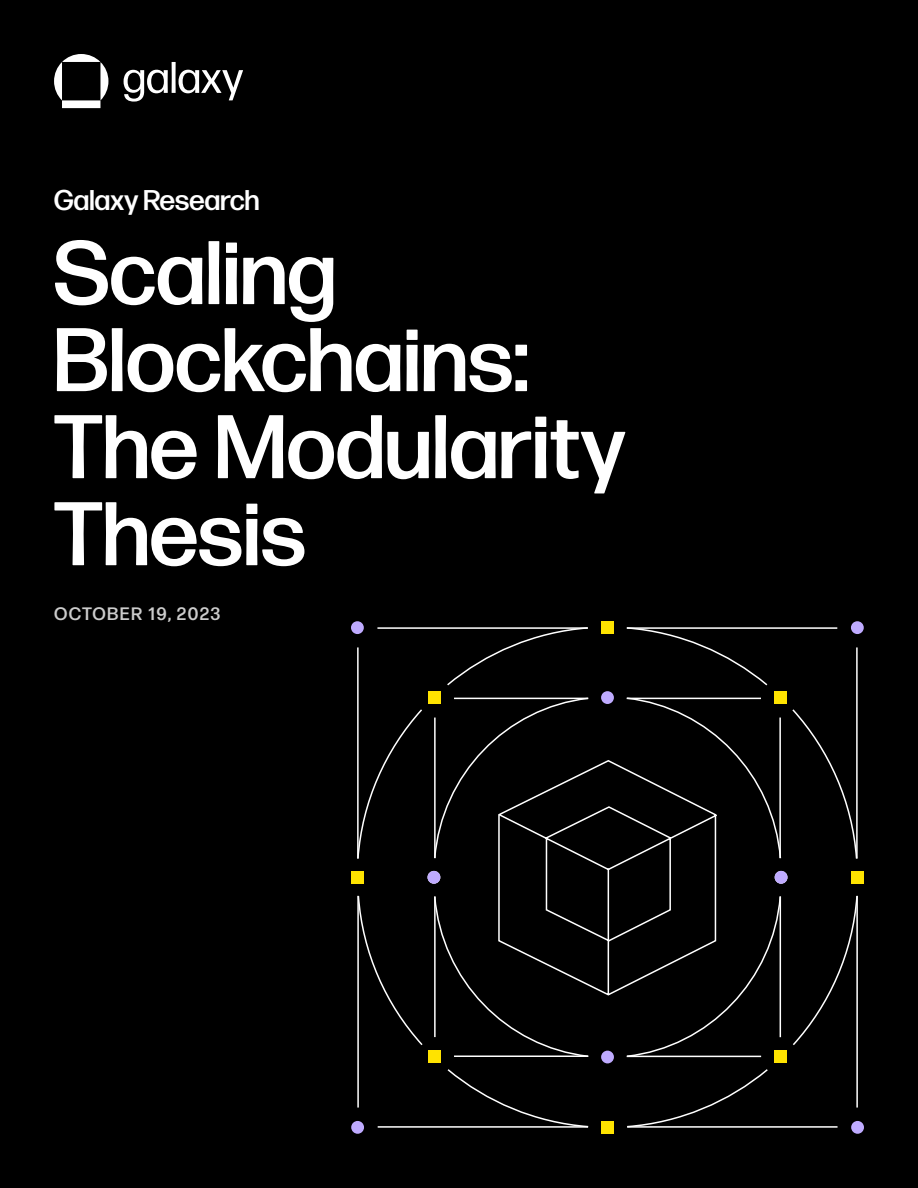
<style>
.page{position:relative;width:918px;height:1188px;background:#000}
.page>*{position:absolute;margin:0;border:0;box-sizing:border-box;transform-origin:0 0}
.t1{font:500 90px/87px "Forma DJR Display";letter-spacing:.01em;color:#fff}
.t2{font:500 28.5px "Forma DJR Display";letter-spacing:.01em;color:#fff}
.t3{font:500 18px "Forma DJR Text";letter-spacing:.075em;color:#ccc}
</style>
<div class="page">
<svg style="left:124px;top:70px;width:44px;height:32px"></svg>
<svg style="left:172px;top:62px;width:4px;height:31px"></svg>
<svg style="left:179px;top:70px;width:64px;height:30px"></svg>
<svg style="left:54px;top:54px;width:54px;height:54px"></svg>
<div style="left:601px;top:621px;width:13px;height:13px;background:#ffe300"></div>
<div style="left:351px;top:621px;width:13px;height:13px;background:#bfabff;border-radius:50%"></div>
<div style="left:351px;top:871px;width:13px;height:13px;background:#ffe300"></div>
<div style="left:851px;top:621px;width:13px;height:13px;background:#bfabff;border-radius:50%"></div>
<div style="left:851px;top:871px;width:13px;height:13px;background:#ffe300"></div>
<div style="left:601px;top:1121px;width:13px;height:13px;background:#ffe300"></div>
<div style="left:851px;top:1121px;width:13px;height:13px;background:#bfabff;border-radius:50%"></div>
<div style="left:351px;top:1121px;width:13px;height:13px;background:#bfabff;border-radius:50%"></div>
<svg style="left:357px;top:626px;width:501px;height:502px"></svg>
<div style="left:601px;top:1051px;width:13px;height:12px;background:#bfabff;border-radius:50%"></div>
<div style="left:775px;top:871px;width:13px;height:13px;background:#bfabff;border-radius:50%"></div>
<div style="left:774px;top:1050px;width:13px;height:13px;background:#ffe300"></div>
<svg style="left:719px;top:895px;width:63px;height:163px"></svg>
<div style="left:428px;top:871px;width:12px;height:13px;background:#bfabff;border-radius:50%"></div>
<div style="left:428px;top:1050px;width:13px;height:13px;background:#ffe300"></div>
<svg style="left:433px;top:759px;width:286px;height:299px"></svg>
<p class="t2" style="left:54px;top:180px;width:207px">Galaxy Research</p>
<p class="t1" style="left:54px;top:223px;width:572px">Scaling<br>Blockchains:<br>The Modularity<br>Thesis</p>
<p class="t3" style="left:54px;top:603px;width:168px">OCTOBER 19, 2023</p>
</div>
